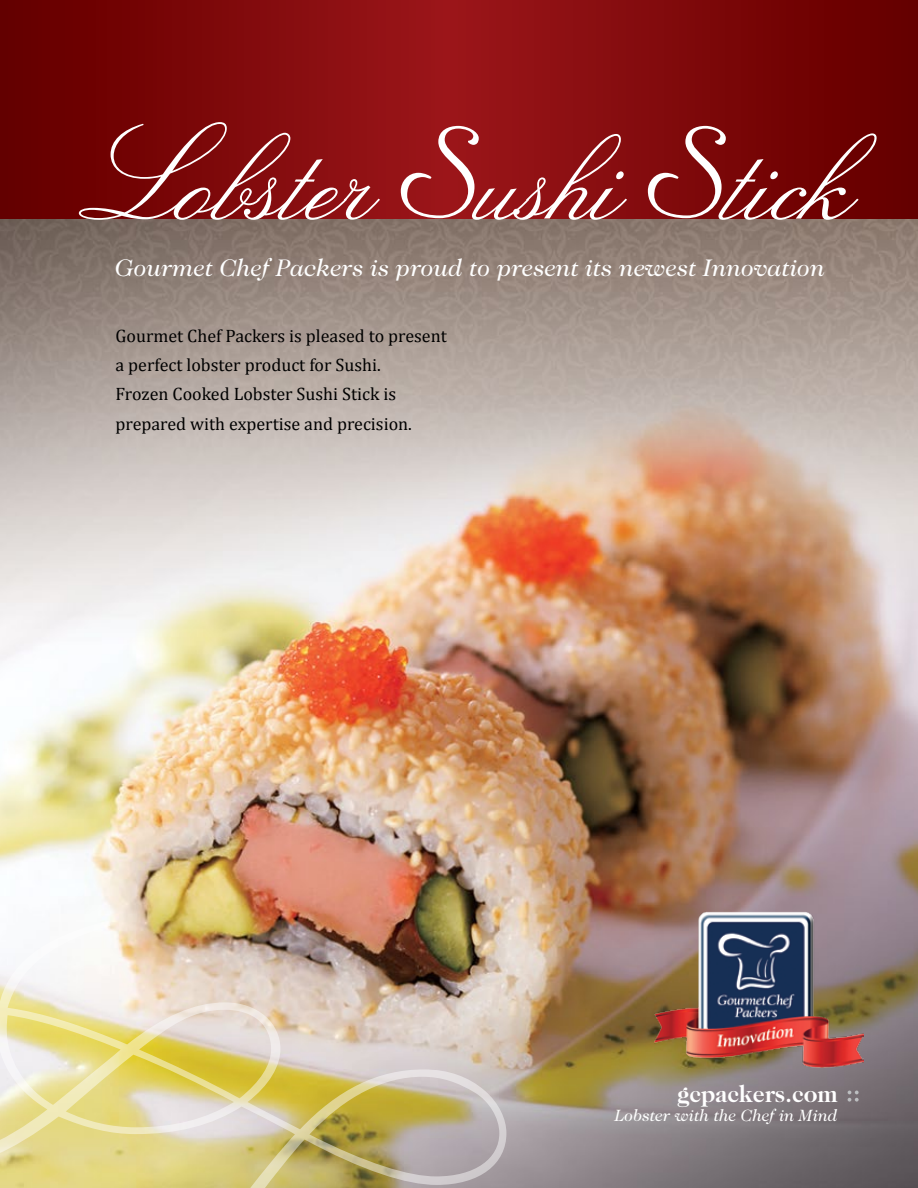
<style>
.page{position:relative;width:918px;height:1188px;background:#fff}
.page>*{position:absolute;margin:0;border:0;box-sizing:border-box;transform-origin:0 0}
.t1{font:135px "Lucia BT";letter-spacing:-.005em;color:#fff}
.t2{font:italic 24.3px "Caslon Two Twenty Four";color:#fff}
.t3{font:700 24px "Caslon Two Twenty Four";color:#fff}
.t4{font:18px/29.2px "Cambria";color:#000}
.t5{font:italic 16.5px "Caslon Two Twenty Four";color:#fff}
.s1{font-family:"Nuptial Script";font-size:151.95px}
</style>
<div class="page">
<img style="left:0;top:219px;width:918px;height:969px">
<svg style="left:0;top:0;width:918px;height:219px;background:#7f090a"></svg>
<img style="left:654px;top:912px;width:210px;height:156px">
<img style="left:0;top:921px;width:506px;height:267px">
<svg style="left:848px;top:1091px;width:11px;height:11px"></svg>
<h1 class="t1" style="left:84px;top:99px;width:773px">Lobster<span class="s1">S</span>ushi <span class="s1">S</span>tick</h1>
<h2 class="t2" style="left:116px;top:254px;width:711px">Gourmet Chef Packers is proud to present its newest Innovation</h2>
<p class="t4" style="left:116px;top:321px;width:333px">Gourmet Chef Packers is pleased to present a perfect lobster product for Sushi.<br>Frozen Cooked Lobster Sushi Stick is prepared with expertise and precision.</p>
<h3 class="t3" style="left:677px;top:1079px;width:162px">gcpackers.com</h3>
<p class="t5" style="left:615px;top:1106px;width:225px">Lobster with the Chef in Mind</p>
</div>
